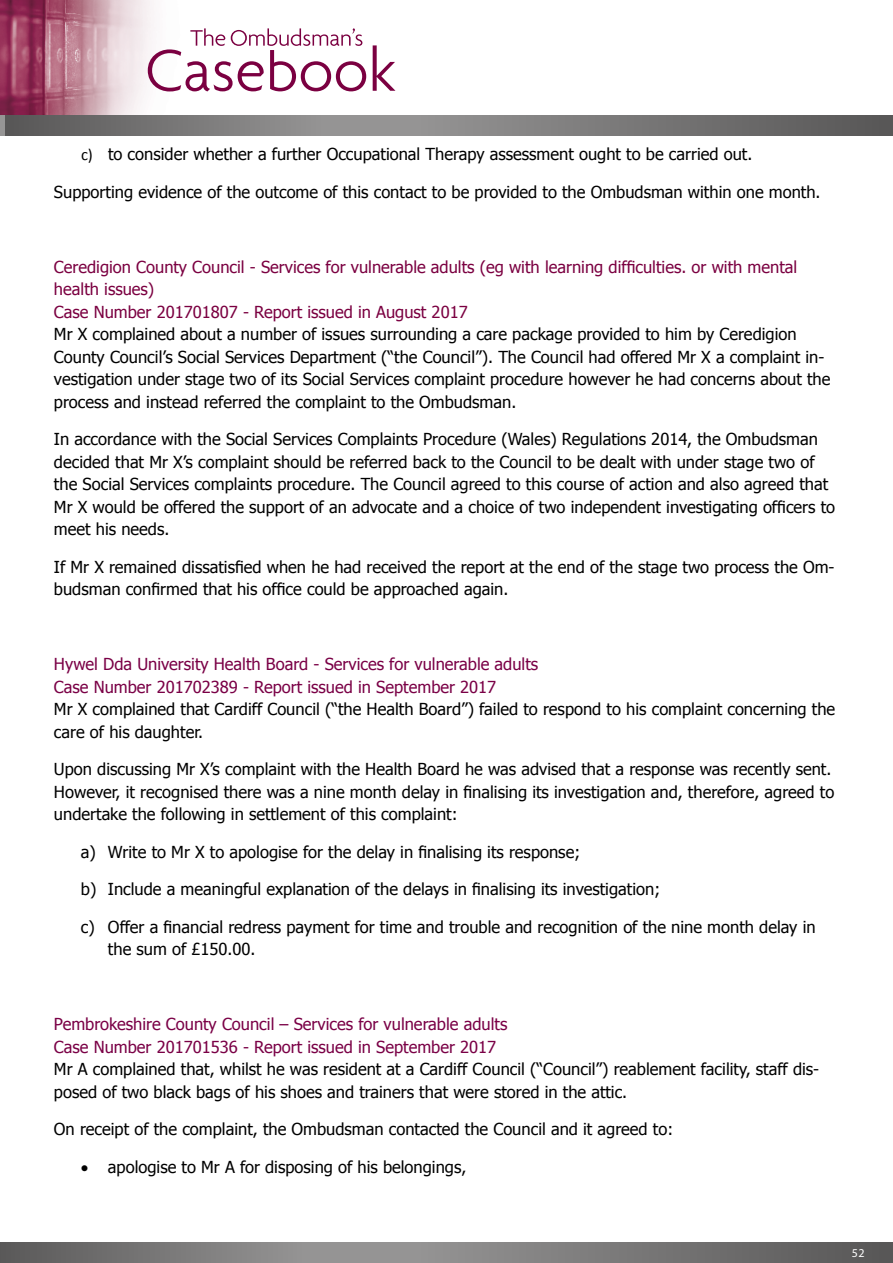
<style>
.page{position:relative;width:893px;height:1263px;background:#fff}
.page>*{position:absolute;margin:0;border:0;box-sizing:border-box;transform-origin:0 0}
.t1{font:16.5px/22.5px "Tahoma";color:#000}
.t2{font:16.5px/22.5px "Tahoma";color:#7a0046}
.t3{font:16.5px/22.5px "Tahoma";color:#7b0041}
.t4{font:12px "Myriad Pro";color:#fff}
.s1{font-family:"Calibri"}
</style>
<div class="page">
<img style="left:0;top:0;width:396px;height:115px">
<svg style="left:6px;top:115px;width:887px;height:21px"></svg>
<svg style="left:0;top:1242px;width:893px;height:21px"></svg>
<svg style="left:373px;top:45px;width:22px;height:46px"></svg>
<svg style="left:148px;top:28px;width:218px;height:63px"></svg>
<p class="t1" style="left:81px;top:142px;width:673px"><span class="s1">c)</span> to consider whether a further Occupational Therapy assessment ought to be carried out.</p>
<p class="t1" style="left:54px;top:180px;width:768px">Supporting evidence of the outcome of this contact to be provided to the Ombudsman within one month.</p>
<p class="t3" style="left:54px;top:255px;width:745px">Ceredigion County Council - Services for vulnerable adults (eg with learning difficulties. or with mental health issues)<br>Case Number 201701807 - Report issued in August 2017</p>
<p class="t1" style="left:54px;top:322px;width:778px">Mr X complained about a number of issues surrounding a care package provided to him by Ceredigion County Council’s Social Services Department (“the Council”). The Council had offered Mr X a complaint in&shy;vestigation under stage two of its Social Services complaint procedure however he had concerns about the process and instead referred the complaint to the Ombudsman.</p>
<p class="t1" style="left:54px;top:427px;width:783px">In accordance with the Social Services Complaints Procedure (Wales) Regulations 2014, the Ombudsman decided that Mr X’s complaint should be referred back to the Council to be dealt with under stage two of the Social Services complaints procedure. The Council agreed to this course of action and also agreed that Mr X would be offered the support of an advocate and a choice of two independent investigating officers to meet his needs.</p>
<p class="t1" style="left:54px;top:555px;width:782px">If Mr X remained dissatisfied when he had received the report at the end of the stage two process the Om&shy;budsman confirmed that his office could be approached again.</p>
<p class="t2" style="left:54px;top:652px;width:486px">Hywel Dda University Health Board - Services for vulnerable adults<br>Case Number 201702389 - Report issued in September 2017</p>
<p class="t1" style="left:54px;top:697px;width:783px">Mr X complained that Cardiff Council (“the Health Board”) failed to respond to his complaint concerning the care of his daughter.</p>
<p class="t1" style="left:54px;top:757px;width:782px">Upon discussing Mr X’s complaint with the Health Board he was advised that a response was recently sent.<br>However, it recognised there was a nine month delay in finalising its investigation and, therefore, agreed to undertake the following in settlement of this complaint:</p>
<p class="t1" style="left:81px;top:840px;width:501px">a) Write to Mr X to apologise for the delay in finalising its response;</p>
<p class="t1" style="left:81px;top:877px;width:581px">b) Include a meaningful explanation of the delays in finalising its investigation;</p>
<p class="t1" style="left:108px;top:915px;width:709px;text-indent:-27px">c) Offer a financial redress payment for time and trouble and recognition of the nine month delay in the sum of £150.00.</p>
<p class="t2" style="left:54px;top:1012px;width:455px">Pembrokeshire County Council – Services for vulnerable adults<br>Case Number 201701536 - Report issued in September 2017</p>
<p class="t1" style="left:54px;top:1057px;width:767px">Mr A complained that, whilst he was resident at a Cardiff Council (“Council”) reablement facility, staff dis&shy;posed of two black bags of his shoes and trainers that were stored in the attic.</p>
<p class="t1" style="left:54px;top:1117px;width:621px">On receipt of the complaint, the Ombudsman contacted the Council and it agreed to:</p>
<p class="t1" style="left:81px;top:1155px;width:387px">• apologise to Mr A for disposing of his belongings,</p>
<p class="t4" style="left:852px;top:1245px;width:14px">52</p>
</div>
